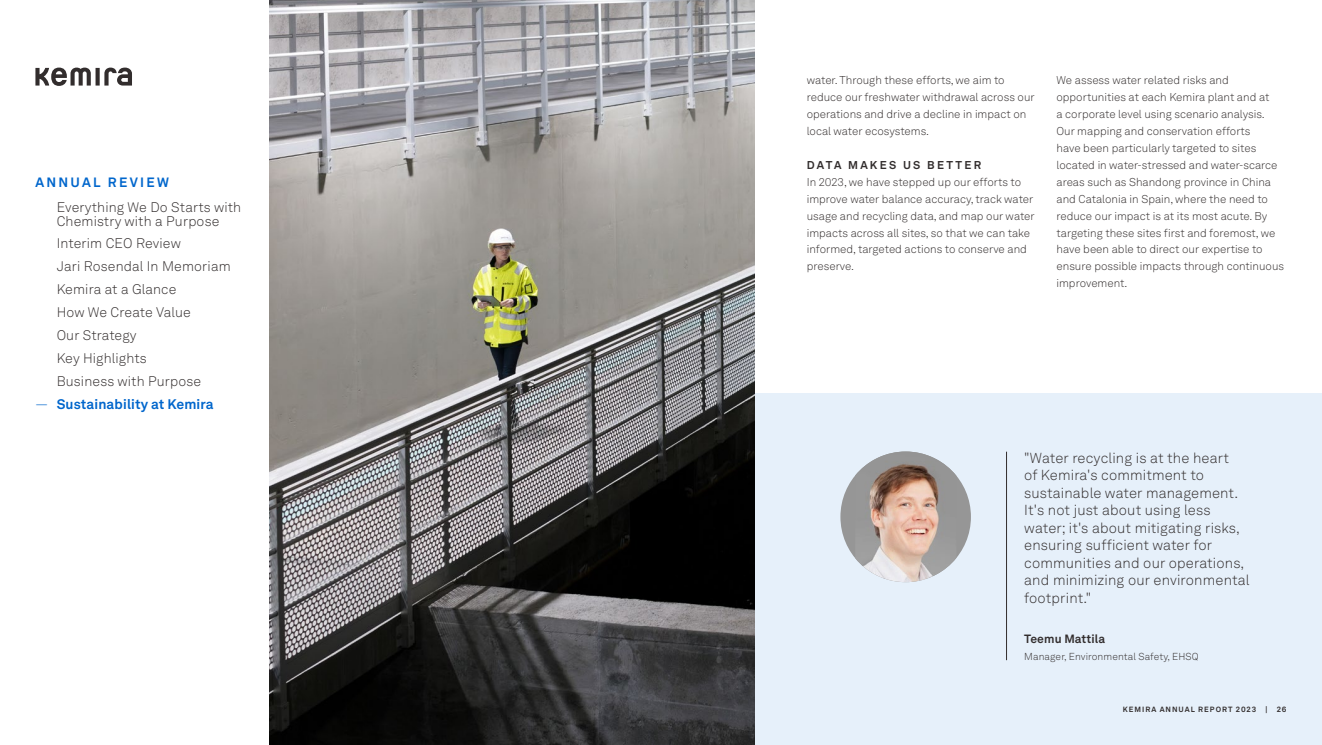
<style>
.page{position:relative;width:1322px;height:745px;background:#fff}
.page>*{position:absolute;margin:0;border:0;box-sizing:border-box;transform-origin:0 0}
.t1{font:300 14.38px/17.5px "Akkurat LL";letter-spacing:.01em;color:#322d2d}
.t2{font:300 13.75px/13.8px "Akkurat LL";letter-spacing:.01em;color:#322d2d}
.t3{font:700 13.75px "Akkurat LL";letter-spacing:.01em;color:#06c}
.t4{font:700 13.38px "Akkurat LL";letter-spacing:.17em;color:#06c}
.t5{font:700 11.88px "Akkurat LL";letter-spacing:.01em;color:#322d2d}
.t6{font:300 11.25px/16.9px "Akkurat LL";color:#322d2d}
.t7{font:700 11.25px "Akkurat LL";letter-spacing:.2em;color:#322d2d}
.t8{font:300 10px "Akkurat LL";letter-spacing:.01em;color:#322d2d}
.t9{font:700 7.5px "Akkurat LL";letter-spacing:.13em;color:#322d2d}
.s1{font-weight:300}
</style>
<div class="page">
<div style="left:305px;top:393px;width:1017px;height:351px;background:#e6f0fa"></div>
<div style="left:840px;top:451px;width:131px;height:130px;background:#969696;border-radius:50%"></div>
<img style="left:855px;top:451px;width:101px;height:130px">
<hr style="left:1006px;top:451px;width:1px;height:208px;background:#322d2d">
<img style="left:269px;top:0;width:486px;height:744px">
<svg style="left:96px;top:68px;width:4px;height:17px"></svg>
<svg style="left:104px;top:67px;width:28px;height:18px"></svg>
<svg style="left:35px;top:67px;width:56px;height:19px"></svg>
<p class="t4" style="left:35px;top:172px;width:135px">ANNUAL REVIEW</p>
<p class="t2" style="left:57px;top:200px;width:186px">Everything We Do Starts with<br>Chemistry with a Purpose</p>
<p class="t2" style="left:57px;top:236px;width:126px">Interim CEO Review</p>
<p class="t2" style="left:57px;top:259px;width:175px">Jari Rosendal In Memoriam</p>
<p class="t2" style="left:57px;top:282px;width:121px">Kemira at a Glance</p>
<p class="t2" style="left:57px;top:305px;width:136px">How We Create Value</p>
<p class="t2" style="left:57px;top:328px;width:81px">Our Strategy</p>
<p class="t2" style="left:57px;top:350px;width:92px">Key Highlights</p>
<p class="t2" style="left:57px;top:373px;width:146px">Business with Purpose</p>
<p class="t3" style="left:35px;top:393px;width:180px"><span class="s1">—</span> Sustainability at Kemira</p>
<p class="t6" style="left:807px;top:72px;width:229px">water. Through these efforts, we aim to reduce our freshwater withdrawal across our operations and drive a decline in impact on local water ecosystems.</p>
<p class="t7" style="left:807px;top:156px;width:176px">DATA MAKES US BETTER</p>
<p class="t6" style="left:807px;top:173px;width:229px">In 2023, we have stepped up our efforts to improve water balance accuracy, track water usage and recycling data, and map our water impacts across all sites, so that we can take informed, targeted actions to conserve and preserve.</p>
<p class="t6" style="left:1056px;top:72px;width:229px">We assess water related risks and opportunities at each Kemira plant and at<br>a corporate level using scenario analysis.<br>Our mapping and conservation efforts<br>have been particularly targeted to sites located in water-stressed and water-scarce areas such as Shandong province in China and Catalonia in Spain, where the need to reduce our impact is at its most acute. By targeting these sites first and foremost, we have been able to direct our expertise to ensure possible impacts through continuous improvement.</p>
<p class="t1" style="left:1024px;top:448px;width:227px">"Water recycling is at the heart<br>of Kemira's commitment to sustainable water management.<br>It's not just about using less water; it's about mitigating risks, ensuring sufficient water for communities and our operations, and minimizing our environmental footprint."</p>
<p class="t5" style="left:1024px;top:629px;width:82px">Teemu Mattila</p>
<p class="t8" style="left:1024px;top:649px;width:176px">Manager, Environmental Safety, EHSQ</p>
<p class="t9" style="left:1123px;top:703px;width:165px">KEMIRA ANNUAL REPORT 2023 | 26</p>
</div>
